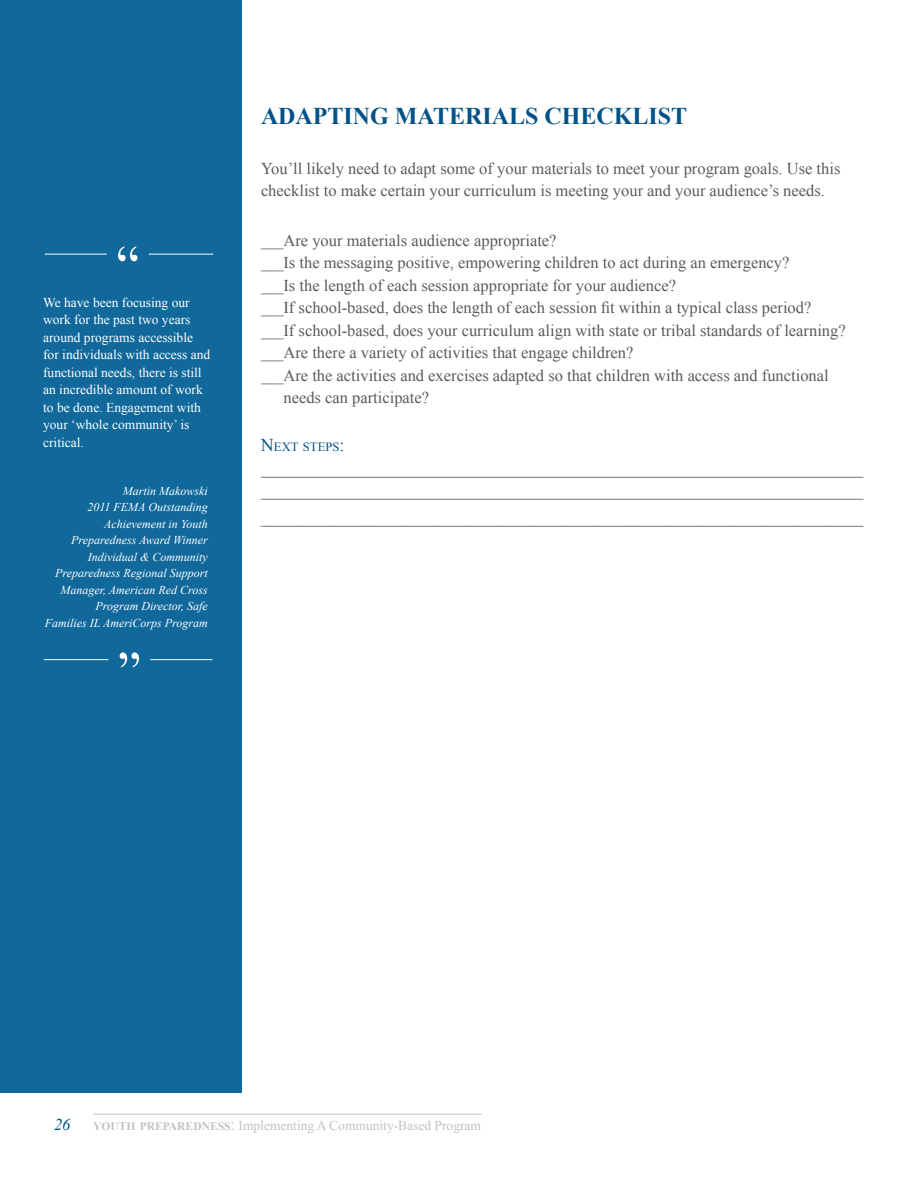
<style>
.page{position:relative;width:918px;height:1188px;background:#fff}
.page>*{position:absolute;margin:0;border:0;box-sizing:border-box;transform-origin:0 0}
.t1{font:700 24px "Times New Roman";color:#005288}
.t2{font:16.5px/22.5px "Times New Roman";color:#5a5b5d}
.t3{font:italic 16.5px "Times New Roman";color:#005288}
.t4{font:13.5px/17.5px "Times New Roman";color:#fff}
.t5{font:13.5px "Times New Roman";color:#c0c2c4}
.t6{font:12.6px "Times New Roman";color:#005288}
.t7{font:italic 12px/16.5px "Times New Roman";color:#fff;text-align:right}
.s1{font-size:15px}
.s2{font-size:18px}
.s3{font-weight:700;font-size:11.55px}
.s4{font-size:16.5px}
</style>
<div class="page">
<div style="left:0;top:0;width:242px;height:1092px;background:#10689b"></div>
<hr style="left:93px;top:1114px;width:389px;height:1px;background:#c0c2c4">
<hr style="left:45px;top:254px;width:62px;height:1px;background:#fff">
<hr style="left:149px;top:254px;width:64px;height:1px;background:#fff">
<hr style="left:150px;top:659px;width:62px;height:1px;background:#fff">
<hr style="left:44px;top:659px;width:64px;height:1px;background:#fff">
<svg style="left:118px;top:246px;width:19px;height:15px"></svg>
<svg style="left:120px;top:652px;width:19px;height:16px"></svg>
<p class="t4" style="left:43px;top:293px;width:169px">We have been focusing our work for the past two years around programs accessible for individuals with access and functional needs, there is still an incredible amount of work to be done. Engagement with your ‘whole community’ is critical.</p>
<p class="t7" style="left:45px;top:482px;width:164px">Martin Makowski<br>2011 FEMA Outstanding<br>Achievement in Youth<br>Preparedness Award Winner<br>Individual &amp; Community<br>Preparedness Regional Support<br>Manager, American Red Cross<br>Program Director, Safe<br>Families IL AmeriCorps Program</p>
<h2 class="t1" style="left:261px;top:100px;width:428px">ADAPTING MATERIALS CHECKLIST</h2>
<p class="t2" style="left:261px;top:157px;width:581px">You’ll likely need to adapt some of your materials to meet your program goals. Use this checklist to make certain your curriculum is meeting your and your audience’s needs.</p>
<p class="t2" style="left:261px;top:229px;width:297px"><span class="s1">___</span>Are your materials audience appropriate?</p>
<p class="t2" style="left:261px;top:251px;width:530px"><span class="s1">___</span>Is the messaging positive, empowering children to act during an emergency?</p>
<p class="t2" style="left:261px;top:274px;width:417px"><span class="s1">___</span>Is the length of each session appropriate for your audience?</p>
<p class="t2" style="left:261px;top:296px;width:552px"><span class="s1">___</span>If school-based, does the length of each session fit within a typical class period?</p>
<p class="t2" style="left:261px;top:319px;width:586px"><span class="s1">___</span>If school-based, does your curriculum align with state or tribal standards of learning?</p>
<p class="t2" style="left:261px;top:341px;width:374px"><span class="s1">___</span>Are there a variety of activities that engage children?</p>
<p class="t2" style="left:261px;top:364px;width:569px"><span class="s1">___</span>Are the activities and exercises adapted so that children with access and functional</p>
<p class="t2" style="left:284px;top:386px;width:147px">needs can participate?</p>
<p class="t6" style="left:261px;top:439px;width:85px"><span class="s2">N</span>EXT STEPS<span class="s2">:</span></p>
<p class="t2" style="left:261px;top:457px;width:604px">_________________________________________________________________________ _________________________________________________________________________</p>
<p class="t2" style="left:261px;top:506px;width:604px">_________________________________________________________________________</p>
<p class="t3" style="left:54px;top:1113px;width:18px">26</p>
<p class="t5" style="left:93px;top:1116px;width:389px"><span class="s3">YOUTH PREPAREDNESS</span><span class="s4">:</span> Implementing A Community-Based Program</p>
</div>
